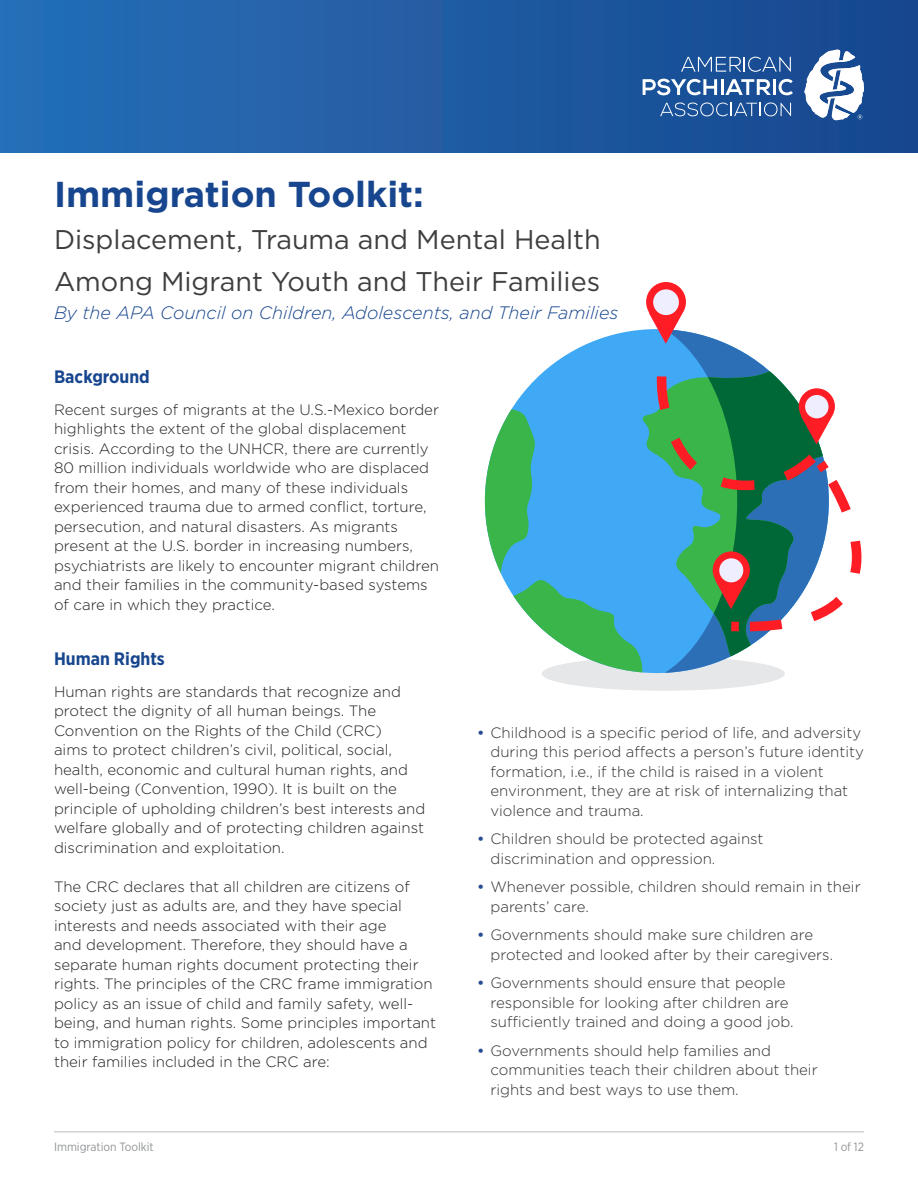
<style>
.page{position:relative;width:918px;height:1188px;background:#fff}
.page>*{position:absolute;margin:0;border:0;box-sizing:border-box;transform-origin:0 0}
.t1{font:700 36px "Gotham";color:#17468e}
.H1-b{font:27px/42px "Gotham";color:#3e3e3f}
.H1-c{font:italic 300 18px "Gotham";color:#17468e}
.t2{font:700 18px "Gotham Narrow";color:#17468e}
.t3{font:300 15px/19.5px "Gotham";color:#231f20}
.t4{font:300 15px/19.5px "Gotham";color:#312f30}
.Body{font:12px "Gotham Narrow";color:#939598}
.s1{font-weight:500;color:#264c92}
</style>
<div class="page">
<div style="left:542px;top:657px;width:243px;height:34px;background:#e6e7e9;border-radius:50%"></div>
<svg style="left:485px;top:282px;width:377px;height:390px"></svg>
<div style="left:0;top:0;width:918px;height:153px;background:linear-gradient(to right,#2870b7,#17478e)"></div>
<svg style="left:681px;top:57px;width:110px;height:15px;background:#4973ac"></svg>
<svg style="left:643px;top:79px;width:74px;height:16px"></svg>
<hr style="left:721px;top:79px;width:3px;height:16px;background:#fff">
<svg style="left:725px;top:79px;width:46px;height:16px"></svg>
<hr style="left:773px;top:79px;width:3px;height:16px;background:#fff">
<svg style="left:779px;top:79px;width:14px;height:16px"></svg>
<svg style="left:660px;top:103px;width:131px;height:13px;background:#4772ab"></svg>
<svg style="left:804px;top:50px;width:60px;height:70px"></svg>
<hr style="left:54px;top:1131px;width:810px;height:1px;background:#d1d2d4">
<h1 class="t1" style="left:54px;top:170px;width:371px">Immigration Toolkit:</h1>
<p class="H1-b" style="left:54px;top:218px;width:548px">Displacement, Trauma and Mental Health<br>Among Migrant Youth and Their Families</p>
<p class="H1-c" style="left:54px;top:302px;width:566px">By the APA Council on Children, Adolescents, and Their Families</p>
<h2 class="t2" style="left:54px;top:365px;width:97px">Background</h2>
<p class="t3" style="left:54px;top:399px;width:387px">Recent surges of migrants at the U.S.-Mexico border highlights the extent of the global displacement crisis. According to the UNHCR, there are currently 80 million individuals worldwide who are displaced from their homes, and many of these individuals experienced trauma due to armed conflict, torture, persecution, and natural disasters. As migrants present at the U.S. border in increasing numbers, psychiatrists are likely to encounter migrant children and their families in the community-based systems of care in which they practice.</p>
<h2 class="t2" style="left:54px;top:647px;width:112px">Human Rights</h2>
<p class="t3" style="left:54px;top:681px;width:373px">Human rights are standards that recognize and protect the dignity of all human beings. The Convention on the Rights of the Child (CRC)<br>aims to protect children’s civil, political, social, health, economic and cultural human rights, and well-being (Convention, 1990). It is built on the principle of upholding children’s best interests and welfare globally and of protecting children against discrimination and exploitation.</p>
<p class="t3" style="left:54px;top:876px;width:384px">The CRC declares that all children are citizens of society just as adults are, and they have special interests and needs associated with their age<br>and development. Therefore, they should have a separate human rights document protecting their rights. The principles of the CRC frame immigration policy as an issue of child and family safety, well&shy;being, and human rights. Some principles important to immigration policy for children, adolescents and their families included in the CRC are:</p>
<p class="t4" style="left:490px;top:722px;width:375px;text-indent:-14px"><span class="s1">•</span> Childhood is a specific period of life, and adversity during this period affects a person’s future identity formation, i.e., if the child is raised in a violent environment, they are at risk of internalizing that violence and trauma.</p>
<p class="t4" style="left:490px;top:829px;width:275px;text-indent:-14px"><span class="s1">•</span> Children should be protected against discrimination and oppression.</p>
<p class="t4" style="left:490px;top:877px;width:372px;text-indent:-14px"><span class="s1">•</span> Whenever possible, children should remain in their parents’ care.</p>
<p class="t4" style="left:490px;top:925px;width:344px;text-indent:-14px"><span class="s1">•</span> Governments should make sure children are protected and looked after by their caregivers.</p>
<p class="t4" style="left:490px;top:973px;width:305px;text-indent:-14px"><span class="s1">•</span> Governments should ensure that people responsible for looking after children are sufficiently trained and doing a good job.</p>
<p class="t4" style="left:490px;top:1040px;width:329px;text-indent:-14px"><span class="s1">•</span> Governments should help families and communities teach their children about their rights and best ways to use them.</p>
<p class="Body" style="left:54px;top:1139px;width:101px">Immigration Toolkit</p>
<p class="Body" style="left:834px;top:1139px;width:31px">1 of 12</p>
</div>
